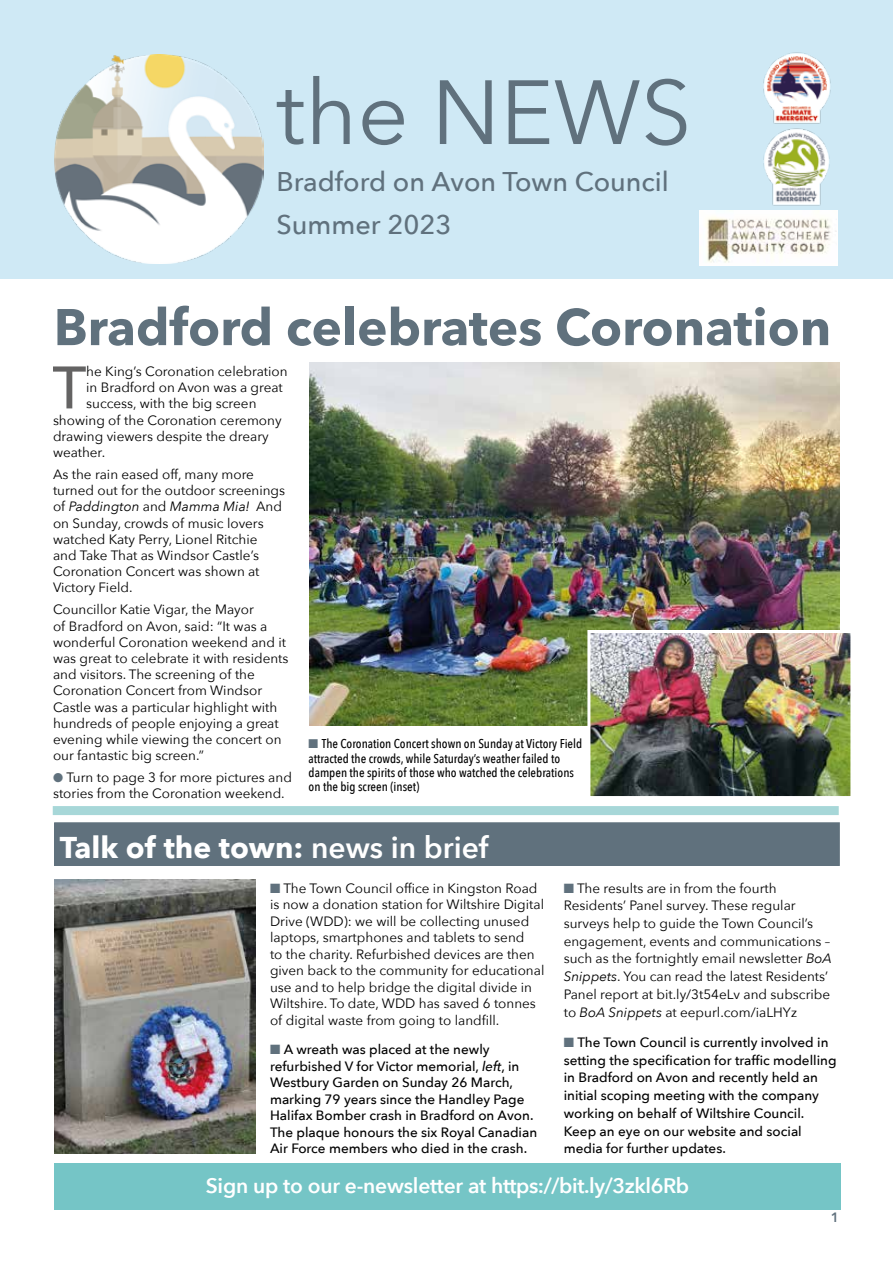
<style>
.page{position:relative;width:893px;height:1263px;background:#fff}
.page>*{position:absolute;margin:0;border:0;box-sizing:border-box;transform-origin:0 0}
.t1{font:90px "Avenir Next";color:#60717d}
.t2{font:500 59.25px "Avenir Next";color:#646363}
.t3{font:700 51px "Avenir Next";color:#60717d}
.t4{font:700 30px "Avenir Next";color:#fff}
.t5{font:500 27px/43px "Avenir Next";color:#60717d}
.t6{font:600 21px "Avenir Next";letter-spacing:-.015em;color:#fff}
.t7{font:13.5px/16.2px "Avenir Next";color:#000}
.t8{font:500 13.5px/16.5px "Avenir Next";color:#000}
.t9{font:600 13.5px "Avenir Next";color:#60717d}
.t10{font:500 12.75px/14.2px "Avenir Next Condensed";color:#000}
.s1{font-style:italic}
.s2{color:#60717d}
.s3{font-weight:600}
</style>
<div class="page">
<div style="left:0;top:0;width:893px;height:279px;background:#cfe9f5"></div>
<img style="left:54px;top:54px;width:210px;height:210px">
<img style="left:763px;top:52px;width:68px;height:71px">
<img style="left:752px;top:123px;width:86px;height:88px">
<img style="left:699px;top:211px;width:139px;height:55px">
<div style="left:53px;top:806px;width:786px;height:9px;background:#a7d7d8"></div>
<div style="left:54px;top:1163px;width:786px;height:47px;background:#75c5c6"></div>
<div style="left:55px;top:823px;width:784px;height:42px;background:#60717d"></div>
<div style="left:54px;top:822px;width:786px;height:44px;border:2px solid #60717d"></div>
<img style="left:55px;top:879px;width:201px;height:274px">
<img style="left:309px;top:362px;width:530px;height:363px">
<img style="left:591px;top:634px;width:258px;height:161px">
<div style="left:587px;top:630px;width:266px;height:169px;border:3px solid #fff"></div>
<h1 class="t1" style="left:276px;top:37px;width:417px">the NEWS</h1>
<h3 class="t5" style="left:276px;top:159px;width:394px">Bradford on Avon Town Council<br>Summer 2023</h3>
<h3 class="t3" style="left:54px;top:283px;width:779px">Bradford celebrates Coronation</h3>
<h2 class="t2" style="left:53px;top:337px;width:35px">T</h2>
<p class="t7" style="left:86px;top:363px;width:203px">he King’s Coronation celebration</p>
<p class="t7" style="left:86px;top:379px;width:198px">in Bradford on Avon was a great</p>
<p class="t7" style="left:86px;top:395px;width:172px">success, with the big screen</p>
<p class="t7" style="left:53px;top:411px;width:230px">showing of the Coronation ceremony</p>
<p class="t7" style="left:53px;top:427px;width:217px">drawing viewers despite the dreary</p>
<p class="t7" style="left:53px;top:444px;width:54px">weather.</p>
<p class="t7" style="left:53px;top:466px;width:234px">As the rain eased off, many more turned out for the outdoor screenings of <span class="s1">Paddington</span> and <span class="s1">Mamma Mia!</span> And on Sunday, crowds of music lovers watched Katy Perry, Lionel Ritchie<br>and Take That as Windsor Castle’s<br>Coronation Concert was shown at<br>Victory Field.</p>
<p class="t7" style="left:53px;top:601px;width:237px">Councillor Katie Vigar, the Mayor<br>of Bradford on Avon, said: “It was a wonderful Coronation weekend and it was great to celebrate it with residents and visitors. The screening of the Coronation Concert from Windsor Castle was a particular highlight with hundreds of people enjoying a great evening while viewing the concert on our fantastic big screen.”</p>
<p class="t7" style="left:53px;top:769px;width:240px"><span class="s2">●</span> Turn to page 3 for more pictures and stories from the Coronation weekend.</p>
<p class="t10" style="left:309px;top:737px;width:275px"><span class="s2">■</span> The Coronation Concert shown on Sunday at Victory Field attracted the crowds, while Saturday’s weather failed to dampen the spirits of those who watched the celebrations on the big screen (inset)</p>
<h3 class="t4" style="left:60px;top:821px;width:430px">Talk of the town: <span class="s3">news in brief</span></h3>
<p class="t7" style="left:270px;top:879px;width:276px"><span class="s2">■</span> The Town Council office in Kingston Road is now a donation station for Wiltshire Digital Drive (WDD): we will be collecting unused laptops, smartphones and tablets to send<br>to the charity. Refurbished devices are then given back to the community for educational use and to help bridge the digital divide in Wiltshire. To date, WDD has saved 6 tonnes of digital waste from going to landfill.</p>
<p class="t8" style="left:270px;top:1041px;width:269px"><span class="s2">■</span> A wreath was placed at the newly refurbished V for Victor memorial, <span class="s1">left</span>, in Westbury Garden on Sunday 26 March, marking 79 years since the Handley Page Halifax Bomber crash in Bradford on Avon.<br>The plaque honours the six Royal Canadian Air Force members who died in the crash.</p>
<p class="t7" style="left:564px;top:878px;width:270px;line-height:17.7px"><span class="s2">■</span> The results are in from the fourth Residents’ Panel survey. These regular surveys help to guide the Town Council’s engagement, events and communications – such as the fortnightly email newsletter <span class="s1">BoA Snippets</span>. You can read the latest Residents’ Panel report at bit.ly/3t54eLv and subscribe to <span class="s1">BoA Snippets</span> at eepurl.com/iaLHYz</p>
<p class="t8" style="left:564px;top:1033px;width:274px;line-height:17.7px"><span class="s2">■</span> The Town Council is currently involved in setting the specification for traffic modelling in Bradford on Avon and recently held an initial scoping meeting with the company working on behalf of Wiltshire Council.<br>Keep an eye on our website and social media for further updates.</p>
<h3 class="t6" style="left:206px;top:1167px;width:485px">Sign up to our e-newsletter at https://bit.ly/3zkl6Rb</h3>
<p class="t9" style="left:831px;top:1206px;width:10px">1</p>
</div>
